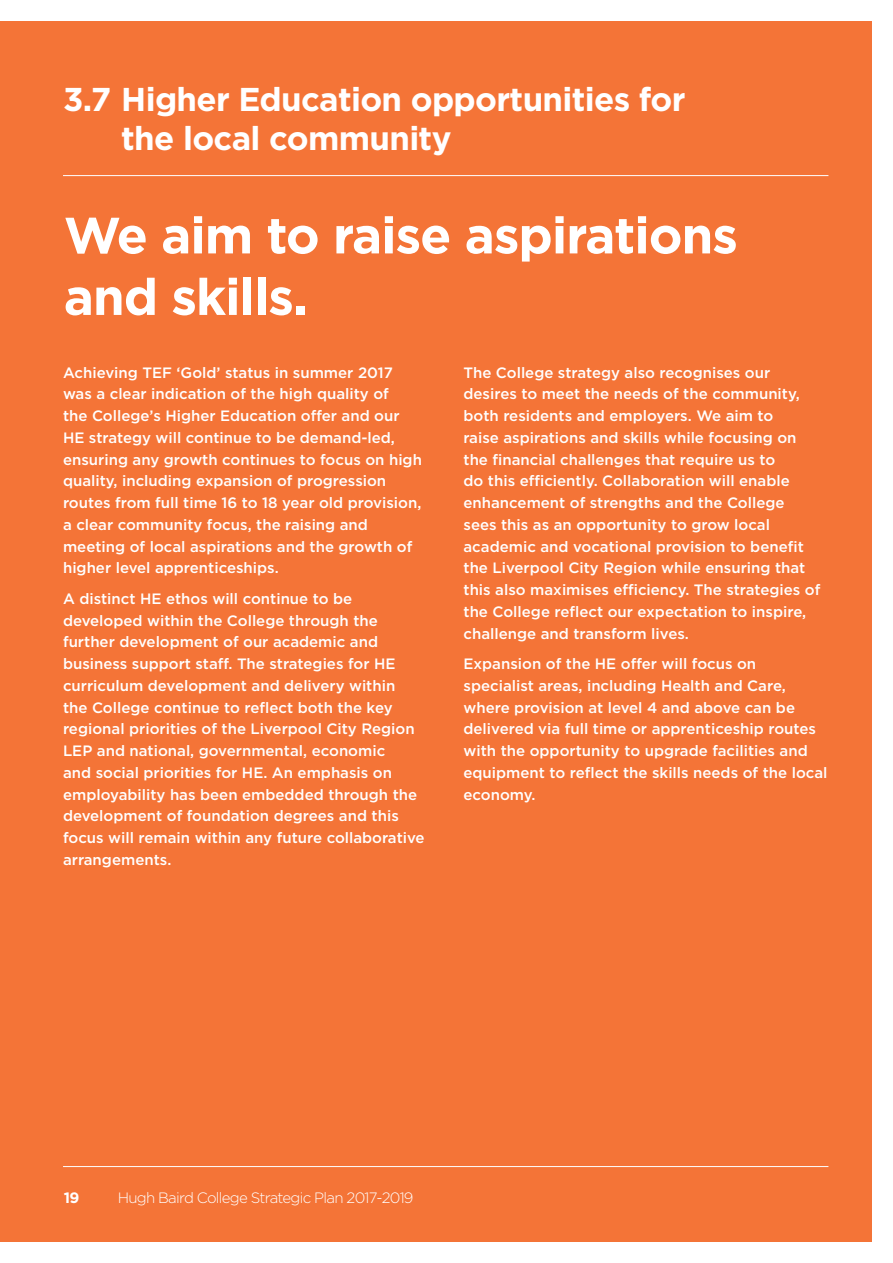
<style>
.page{position:relative;width:893px;height:1263px;background:#fff}
.page>*{position:absolute;margin:0;border:0;box-sizing:border-box;transform-origin:0 0}
.t1{font:700 51px/61.5px "Gotham";letter-spacing:-.02em;color:#fff}
.t2{font:700 33px/39px "Gotham";letter-spacing:-.02em;color:#fff}
.t3{font:500 15px/21.8px "Gotham";color:#fff}
.t4{font:300 15px "Gotham";letter-spacing:-.05em;color:#fff}
.t5{font:700 15px "Gotham";color:#fff}
</style>
<div class="page">
<div style="left:0;top:21px;width:872px;height:1221px;background:#f47437"></div>
<hr style="left:63px;top:175px;width:765px;height:1px;background:#fff">
<hr style="left:63px;top:1166px;width:765px;height:1px;background:#fff">
<h2 class="t2" style="left:121px;top:79px;width:566px;text-indent:-58px">3.7 Higher Education opportunities for the local community</h2>
<h1 class="t1" style="left:64px;top:204px;width:676px">We aim to raise aspirations and skills.</h1>
<p class="t3" style="left:63px;top:361px;width:360px">Achieving TEF ‘Gold’ status in summer 2017 was a clear indication of the high quality of<br>the College’s Higher Education offer and our HE strategy will continue to be demand-led, ensuring any growth continues to focus on high quality, including expansion of progression routes from full time 16 to 18 year old provision, a clear community focus, the raising and meeting of local aspirations and the growth of higher level apprenticeships.</p>
<p class="t3" style="left:63px;top:587px;width:363px">A distinct HE ethos will continue to be developed within the College through the further development of our academic and business support staff. The strategies for HE curriculum development and delivery within<br>the College continue to reflect both the key regional priorities of the Liverpool City Region LEP and national, governmental, economic<br>and social priorities for HE. An emphasis on employability has been embedded through the development of foundation degrees and this focus will remain within any future collaborative arrangements.</p>
<p class="t3" style="left:463px;top:361px;width:358px">The College strategy also recognises our desires to meet the needs of the community, both residents and employers. We aim to<br>raise aspirations and skills while focusing on the financial challenges that require us to<br>do this efficiently. Collaboration will enable enhancement of strengths and the College sees this as an opportunity to grow local academic and vocational provision to benefit the Liverpool City Region while ensuring that this also maximises efficiency. The strategies of the College reflect our expectation to inspire, challenge and transform lives.</p>
<p class="t3" style="left:463px;top:653px;width:366px">Expansion of the HE offer will focus on specialist areas, including Health and Care, where provision at level 4 and above can be delivered via full time or apprenticeship routes with the opportunity to upgrade facilities and equipment to reflect the skills needs of the local economy.</p>
<p class="t5" style="left:64px;top:1188px;width:17px">19</p>
<p class="t4" style="left:118px;top:1189px;width:297px">Hugh Baird College Strategic Plan 2017-2019</p>
</div>
